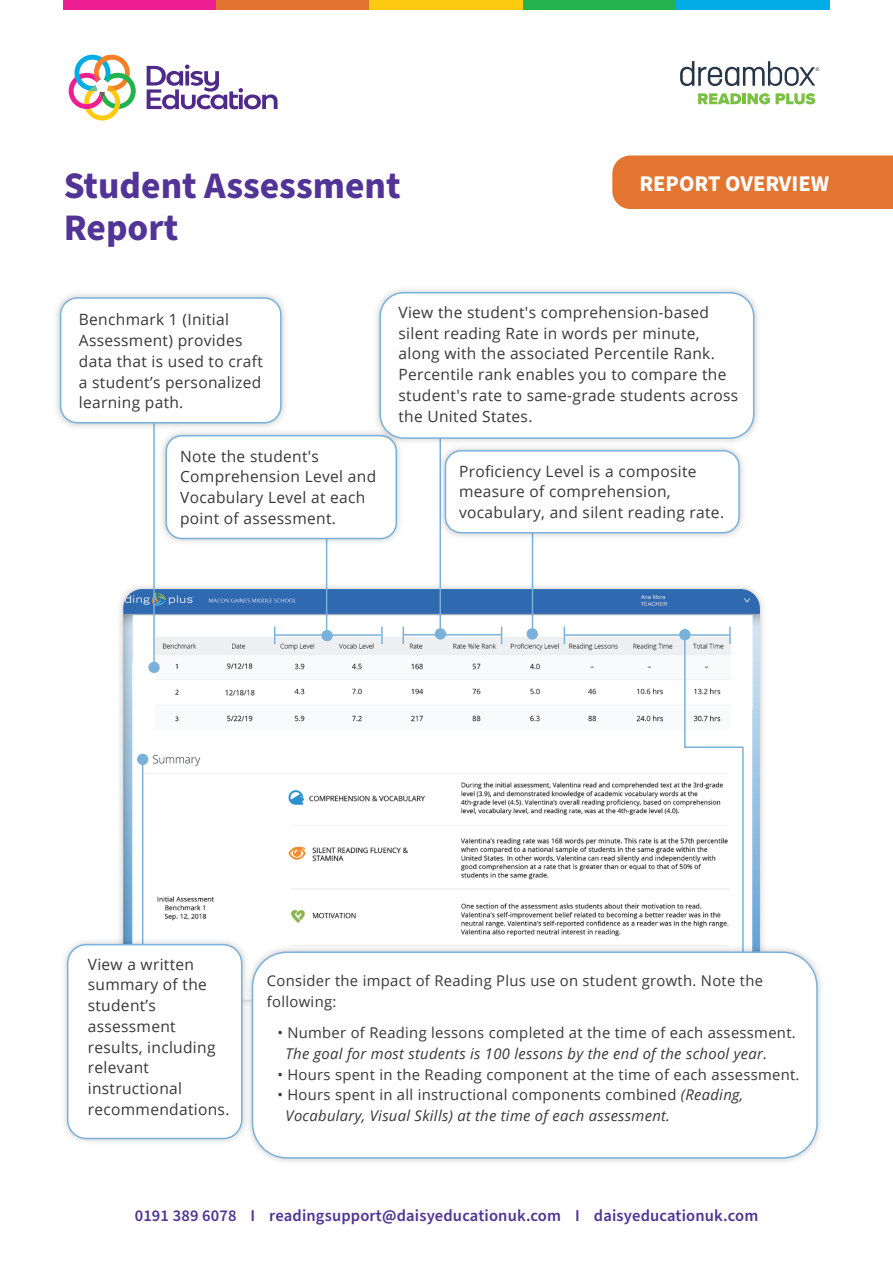
<style>
.page{position:relative;width:893px;height:1263px;background:#fff}
.page>*{position:absolute;margin:0;border:0;box-sizing:border-box;transform-origin:0 0}
.t1{font:700 37.5px "Source Sans Pro";color:#513495}
.t2{font:700 22.5px "Source Sans Pro";color:#fff}
.t3{font:600 16.5px "Source Sans Pro";letter-spacing:.01em;color:#513593}
.t4{font:15.6px/20.7px "Open Sans";letter-spacing:.02em;color:#383838}
.t5{font:14.85px/20.7px "Open Sans";letter-spacing:.02em;color:#383838}
.t6{font:italic 14.85px/20.7px "Open Sans";letter-spacing:.02em;color:#383838}
.s1{font-style:italic}
.s2{font-style:normal}
</style>
<div class="page">
<svg style="left:680px;top:61px;width:139px;height:25px"></svg>
<svg style="left:698px;top:93px;width:43px;height:11px"></svg>
<hr style="left:742px;top:93px;width:4px;height:11px;background:#79c145">
<svg style="left:747px;top:93px;width:68px;height:11px"></svg>
<svg style="left:147px;top:64px;width:131px;height:45px"></svg>
<svg style="left:69px;top:55px;width:67px;height:66px"></svg>
<div style="left:64px;top:0;width:153px;height:10px;background:#ed1e91"></div>
<div style="left:217px;top:0;width:153px;height:10px;background:#e37430"></div>
<div style="left:370px;top:0;width:153px;height:10px;background:#fecb10"></div>
<div style="left:523px;top:0;width:153px;height:10px;background:#23b24b"></div>
<div style="left:676px;top:0;width:153px;height:10px;background:#03ace4"></div>
<div style="left:612px;top:155px;width:281px;height:54px;background:#e37531"></div>
<img style="left:123px;top:589px;width:637px;height:352px">
<div style="left:148px;top:662px;width:12px;height:11px;background:#79b1db;border-radius:50%"></div>
<div style="left:137px;top:754px;width:11px;height:11px;background:#79b1db;border-radius:50%"></div>
<div style="left:435px;top:628px;width:11px;height:12px;background:#79b1db;border-radius:50%"></div>
<div style="left:527px;top:628px;width:11px;height:12px;background:#79b1db;border-radius:50%"></div>
<div style="left:679px;top:629px;width:11px;height:11px;background:#79b1db;border-radius:50%"></div>
<div style="left:321px;top:630px;width:12px;height:11px;background:#79b1db;border-radius:50%"></div>
<hr style="left:153px;top:385px;width:2px;height:280px;background:#79b1db">
<img style="left:56px;top:294px;width:229px;height:139px">
<div style="left:61px;top:298px;width:220px;height:125px;background:#fff;border-radius:17px"></div>
<div style="left:60px;top:297px;width:222px;height:126px;border:1px solid #79b1db;border-radius:17px"></div>
<svg style="left:274px;top:626px;width:1px;height:18px"></svg>
<svg style="left:381px;top:626px;width:2px;height:18px"></svg>
<hr style="left:274px;top:634px;width:107px;height:2px;background:#79b1db">
<svg style="left:564px;top:626px;width:1px;height:18px"></svg>
<hr style="left:564px;top:634px;width:166px;height:2px;background:#79b1db">
<hr style="left:326px;top:521px;width:1px;height:114px;background:#79b1db">
<img style="left:156px;top:425px;width:244px;height:124px">
<div style="left:166px;top:436px;width:230px;height:102px;background:#fff;border-radius:16px"></div>
<div style="left:165px;top:435px;width:232px;height:104px;border:2px solid #79b1db;border-radius:16px"></div>
<hr style="left:439px;top:376px;width:2px;height:259px;background:#79b1db">
<img style="left:369px;top:289px;width:389px;height:160px">
<div style="left:380px;top:293px;width:374px;height:145px;background:#fff;border-radius:24px"></div>
<div style="left:379px;top:292px;width:375px;height:147px;border:1px solid #79b1db;border-radius:24px"></div>
<hr style="left:532px;top:509px;width:1px;height:124px;background:#79b1db">
<img style="left:435px;top:440px;width:314px;height:103px">
<div style="left:445px;top:451px;width:294px;height:82px;background:#fff;border-radius:16px"></div>
<div style="left:445px;top:450px;width:295px;height:83px;border:1px solid #79b1db;border-radius:16px"></div>
<hr style="left:142px;top:760px;width:1px;height:230px;background:#79b1db">
<img style="left:64px;top:934px;width:188px;height:208px">
<div style="left:68px;top:945px;width:174px;height:193px;background:#fff;border-radius:19px"></div>
<div style="left:67px;top:944px;width:175px;height:195px;border:1px solid #79b1db;border-radius:19px"></div>
<svg style="left:683px;top:626px;width:61px;height:315px"></svg>
<img style="left:242px;top:941px;width:579px;height:221px">
<div style="left:253px;top:952px;width:564px;height:206px;background:#fff;border-radius:35px"></div>
<div style="left:252px;top:951px;width:566px;height:208px;border:1px solid #79b1db;border-radius:35px"></div>
<svg style="left:403px;top:626px;width:1px;height:18px"></svg>
<svg style="left:501px;top:626px;width:1px;height:18px"></svg>
<hr style="left:403px;top:634px;width:98px;height:1px;background:#79b1db">
<p class="t1" style="left:64px;top:160px;width:338px">Student Assessment</p>
<p class="t1" style="left:64px;top:202px;width:116px">Report</p>
<p class="t2" style="left:639px;top:168px;width:191px">REPORT OVERVIEW</p>
<p class="t4" style="left:79px;top:309px;width:185px">Benchmark 1 (Initial<br>Assessment) provides data that is used to craft a student’s personalized learning path.</p>
<p class="t4" style="left:180px;top:445px;width:198px">Note the student's<br>Comprehension Level and<br>Vocabulary Level at each point of assessment.</p>
<p class="t4" style="left:398px;top:302px;width:341px">View the student's comprehension-based silent reading Rate in words per minute, along with the associated Percentile Rank.<br>Percentile rank enables you to compare the student's rate to same-grade students across the United States.</p>
<p class="t4" style="left:459px;top:460px;width:267px">Proficiency Level is a composite measure of comprehension, vocabulary, and silent reading rate.</p>
<p class="t4" style="left:88px;top:953px;width:143px">View a written summary of the student’s assessment results, including relevant instructional recommendations.</p>
<p class="t5" style="left:267px;top:970px;width:497px">Consider the impact of Reading Plus use on student growth. Note the following:</p>
<p class="t5" style="left:286px;top:1022px;width:512px;text-indent:-8px">• Number of Reading lessons completed at the time of each assessment.<br><span class="s1">The goal for most students is 100 lessons by the end of the school year.</span></p>
<p class="t5" style="left:277px;top:1063px;width:524px">• Hours spent in the Reading component at the time of each assessment.</p>
<p class="t6" style="left:286px;top:1084px;width:459px;text-indent:-8px"><span class="s2">• Hours spent in all instructional components combined</span> (Reading,<br>Vocabulary, Visual Skills) at the time of each assessment.</p>
<p class="t3" style="left:135px;top:1205px;width:625px">0191 389 6078 I readingsupport@daisyeducationuk.com I daisyeducationuk.com</p>
</div>
